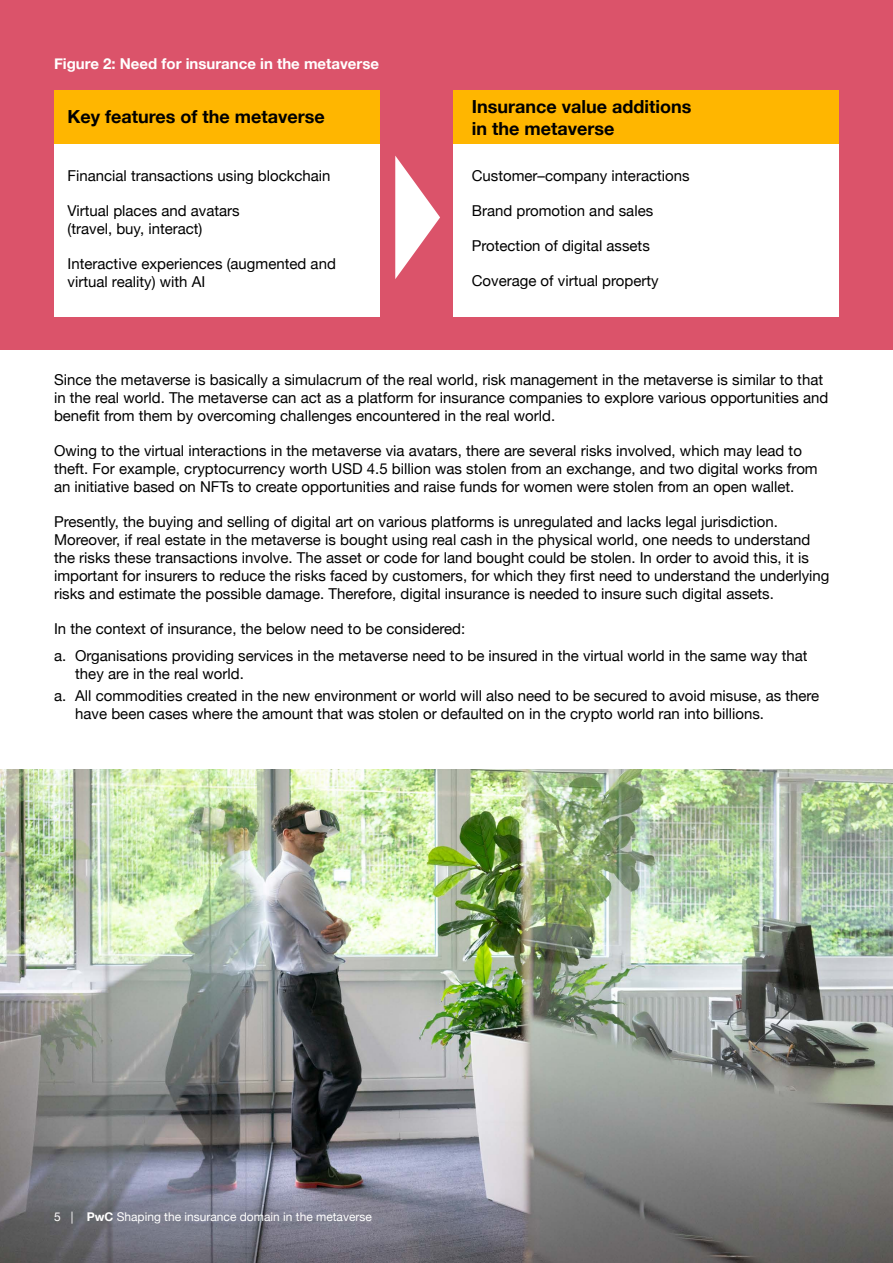
<style>
.page{position:relative;width:893px;height:1263px;background:#fff}
.page>*{position:absolute;margin:0;border:0;box-sizing:border-box;transform-origin:0 0}
.t1{font:700 18px "Helvetica Neue";color:#000}
.t2{font:15px/18px "Helvetica Neue";color:#000}
.t3{font:700 15px "Helvetica Neue";color:#fff}
.t4{font:12px "Helvetica Neue";color:#fff}
.s1{font-weight:700}
</style>
<div class="page">
<div style="left:0;top:0;width:893px;height:349px;background:#db536a"></div>
<div style="left:54px;top:91px;width:325px;height:53px;background:#ffb600"></div>
<div style="left:54px;top:144px;width:325px;height:173px;background:#fff"></div>
<div style="left:454px;top:91px;width:385px;height:53px;background:#ffb600"></div>
<div style="left:454px;top:144px;width:385px;height:173px;background:#fff"></div>
<svg style="left:395px;top:156px;width:45px;height:123px"></svg>
<img style="left:0;top:770px;width:893px;height:493px">
<p class="t3" style="left:54px;top:52px;width:327px">Figure 2: Need for insurance in the metaverse</p>
<p class="t1" style="left:68px;top:102px;width:259px">Key features of the metaverse</p>
<p class="t1" style="left:472px;top:93px;width:221px">Insurance value additions</p>
<p class="t1" style="left:472px;top:114px;width:144px">in the metaverse</p>
<p class="t2" style="left:68px;top:167px;width:265px">Financial transactions using blockchain</p>
<p class="t2" style="left:472px;top:167px;width:219px">Customer–company interactions</p>
<p class="t2" style="left:68px;top:202px;width:174px">Virtual places and avatars</p>
<p class="t2" style="left:472px;top:202px;width:183px">Brand promotion and sales</p>
<p class="t2" style="left:68px;top:220px;width:137px">(travel, buy, interact)</p>
<p class="t2" style="left:472px;top:237px;width:180px">Protection of digital assets</p>
<p class="t2" style="left:68px;top:255px;width:270px">Interactive experiences (augmented and virtual reality) with AI</p>
<p class="t2" style="left:472px;top:272px;width:188px">Coverage of virtual property</p>
<p class="t2" style="left:54px;top:371px;width:776px">Since the metaverse is basically a simulacrum of the real world, risk management in the metaverse is similar to that in the real world. The metaverse can act as a platform for insurance companies to explore various opportunities and benefit from them by overcoming challenges encountered in the real world.</p>
<p class="t2" style="left:54px;top:442px;width:765px">Owing to the virtual interactions in the metaverse via avatars, there are several risks involved, which may lead to theft. For example, cryptocurrency worth USD 4.5 billion was stolen from an exchange, and two digital works from an initiative based on NFTs to create opportunities and raise funds for women were stolen from an open wallet.</p>
<p class="t2" style="left:54px;top:513px;width:777px">Presently, the buying and selling of digital art on various platforms is unregulated and lacks legal jurisdiction.<br>Moreover, if real estate in the metaverse is bought using real cash in the physical world, one needs to understand the risks these transactions involve. The asset or code for land bought could be stolen. In order to avoid this, it is important for insurers to reduce the risks faced by customers, for which they first need to understand the underlying risks and estimate the possible damage. Therefore, digital insurance is needed to insure such digital assets.</p>
<p class="t2" style="left:54px;top:616px;width:755px;line-height:26.5px">In the context of insurance, the below need to be considered:<br>a. Organisations providing services in the metaverse need to be insured in the virtual world in the same way that</p>
<p class="t2" style="left:54px;top:663px;width:767px;line-height:22.2px;text-indent:21px">they are in the real world.<br>a. All commodities created in the new environment or world will also need to be secured to avoid misuse, as there</p>
<p class="t2" style="left:75px;top:705px;width:690px">have been cases where the amount that was stolen or defaulted on in the crypto world ran into billions.</p>
<p class="t4" style="left:54px;top:1208px;width:319px">5 | <span class="s1">PwC</span> Shaping the insurance domain in the metaverse</p>
</div>
